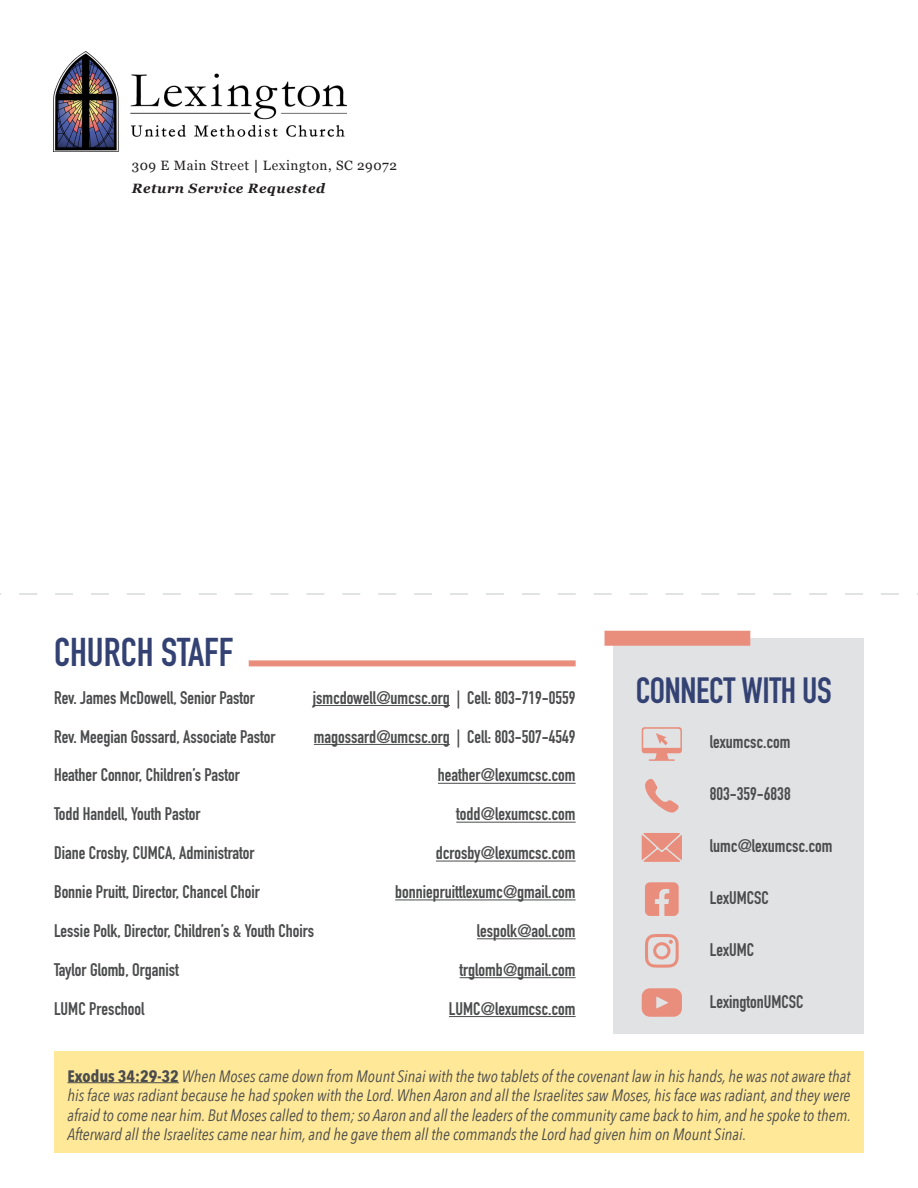
<style>
.page{position:relative;width:918px;height:1188px;background:#fff}
.page>*{position:absolute;margin:0;border:0;box-sizing:border-box;transform-origin:0 0}
.t1{font:700 39.6px "DIN Condensed";color:#334273}
.t2{font:700 36px "DIN Condensed";letter-spacing:-.01em;color:#334273}
.t3{font:700 18px "DIN Condensed";color:#4b4c4d}
.t4{font:italic 16.5px/19.5px "Avenir Next Condensed";color:#4b4c4d;text-align:justify}
.t5{font:13.5px "Georgia";letter-spacing:.04em;color:#231f20}
.t6{font:italic 700 13.5px "Georgia";letter-spacing:.04em;color:#231f20}
.s1{font-weight:700}
.s2{font-weight:700;font-style:normal}
</style>
<div class="page">
<img style="left:54px;top:51px;width:292px;height:100px">
<svg style="left:0;top:593px;width:918px;height:2px"></svg>
<div style="left:613px;top:638px;width:251px;height:396px;background:#e1e2e4"></div>
<div style="left:54px;top:1052px;width:810px;height:102px;background:#ffe897"></div>
<hr style="left:68px;top:1082px;width:111px;height:1px;background:#4b4c4d">
<hr style="left:313px;top:705px;width:137px;height:1px;background:#4b4c4d">
<hr style="left:314px;top:744px;width:136px;height:1px;background:#4b4c4d">
<hr style="left:438px;top:783px;width:138px;height:1px;background:#4b4c4d">
<hr style="left:456px;top:822px;width:120px;height:1px;background:#4b4c4d">
<hr style="left:436px;top:861px;width:140px;height:1px;background:#4b4c4d">
<hr style="left:395px;top:899px;width:181px;height:1px;background:#4b4c4d">
<hr style="left:477px;top:938px;width:99px;height:1px;background:#4b4c4d">
<hr style="left:460px;top:977px;width:116px;height:1px;background:#4b4c4d">
<hr style="left:449px;top:1016px;width:127px;height:1px;background:#4b4c4d">
<div style="left:249px;top:660px;width:327px;height:6px;background:#e98e7c"></div>
<svg style="left:642px;top:727px;width:40px;height:34px"></svg>
<svg style="left:645px;top:779px;width:34px;height:34px"></svg>
<svg style="left:642px;top:833px;width:40px;height:29px"></svg>
<svg style="left:645px;top:882px;width:34px;height:34px"></svg>
<svg style="left:645px;top:934px;width:34px;height:34px"></svg>
<svg style="left:642px;top:988px;width:40px;height:29px"></svg>
<div style="left:605px;top:631px;width:145px;height:15px;background:#e98e7c"></div>
<p class="t5" style="left:132px;top:156px;width:267px">309 E Main Street <span class="s1">|</span> Lexington, SC 29072</p>
<p class="t6" style="left:132px;top:178px;width:195px">Return Service Requested</p>
<p class="t1" style="left:54px;top:626px;width:181px">CHURCH STAFF</p>
<p class="t3" style="left:54px;top:685px;width:202px">Rev. James McDowell, Senior Pastor</p>
<p class="t3" style="left:313px;top:685px;width:264px">jsmcdowell@umcsc.org | Cell: 803-719-0559</p>
<p class="t3" style="left:54px;top:724px;width:223px">Rev. Meegian Gossard, Associate Pastor</p>
<p class="t3" style="left:314px;top:724px;width:263px">magossard@umcsc.org | Cell: 803-507-4549</p>
<p class="t3" style="left:54px;top:763px;width:187px">Heather Connor, Children’s Pastor</p>
<p class="t3" style="left:438px;top:763px;width:139px">heather@lexumcsc.com</p>
<p class="t3" style="left:54px;top:802px;width:148px">Todd Handell, Youth Pastor</p>
<p class="t3" style="left:456px;top:802px;width:121px">todd@lexumcsc.com</p>
<p class="t3" style="left:54px;top:841px;width:202px">Diane Crosby, CUMCA, Administrator</p>
<p class="t3" style="left:436px;top:841px;width:141px">dcrosby@lexumcsc.com</p>
<p class="t3" style="left:54px;top:880px;width:207px">Bonnie Pruitt, Director, Chancel Choir</p>
<p class="t3" style="left:395px;top:880px;width:182px">bonniepruittlexumc@gmail.com</p>
<p class="t3" style="left:54px;top:919px;width:262px">Lessie Polk, Director, Children’s &amp; Youth Choirs</p>
<p class="t3" style="left:477px;top:919px;width:100px">lespolk@aol.com</p>
<p class="t3" style="left:54px;top:957px;width:126px">Taylor Glomb, Organist</p>
<p class="t3" style="left:460px;top:957px;width:118px">trglomb@gmail.com</p>
<p class="t3" style="left:54px;top:996px;width:92px">LUMC Preschool</p>
<p class="t3" style="left:449px;top:996px;width:128px">LUMC@lexumcsc.com</p>
<p class="t2" style="left:636px;top:666px;width:198px">CONNECT WITH US</p>
<p class="t3" style="left:710px;top:730px;width:82px">lexumcsc.com</p>
<p class="t3" style="left:710px;top:782px;width:82px">803-359-6838</p>
<p class="t3" style="left:710px;top:834px;width:124px">lumc@lexumcsc.com</p>
<p class="t3" style="left:710px;top:886px;width:60px">LexUMCSC</p>
<p class="t3" style="left:710px;top:937px;width:46px">LexUMC</p>
<p class="t3" style="left:710px;top:989px;width:95px">LexingtonUMCSC</p>
<p class="t4" style="left:68px;top:1066px;width:785px"><span class="s2">Exodus 34:29-32</span> When Moses came down from Mount Sinai with the two tablets of the covenant law in his hands, he was not aware that his face was radiant because he had spoken with the Lord. When Aaron and all the Israelites saw Moses, his face was radiant, and they were afraid to come near him. But Moses called to them; so Aaron and all the leaders of the community came back to him, and he spoke to them.<br>Afterward all the Israelites came near him, and he gave them all the commands the Lord had given him on Mount Sinai.</p>
</div>
